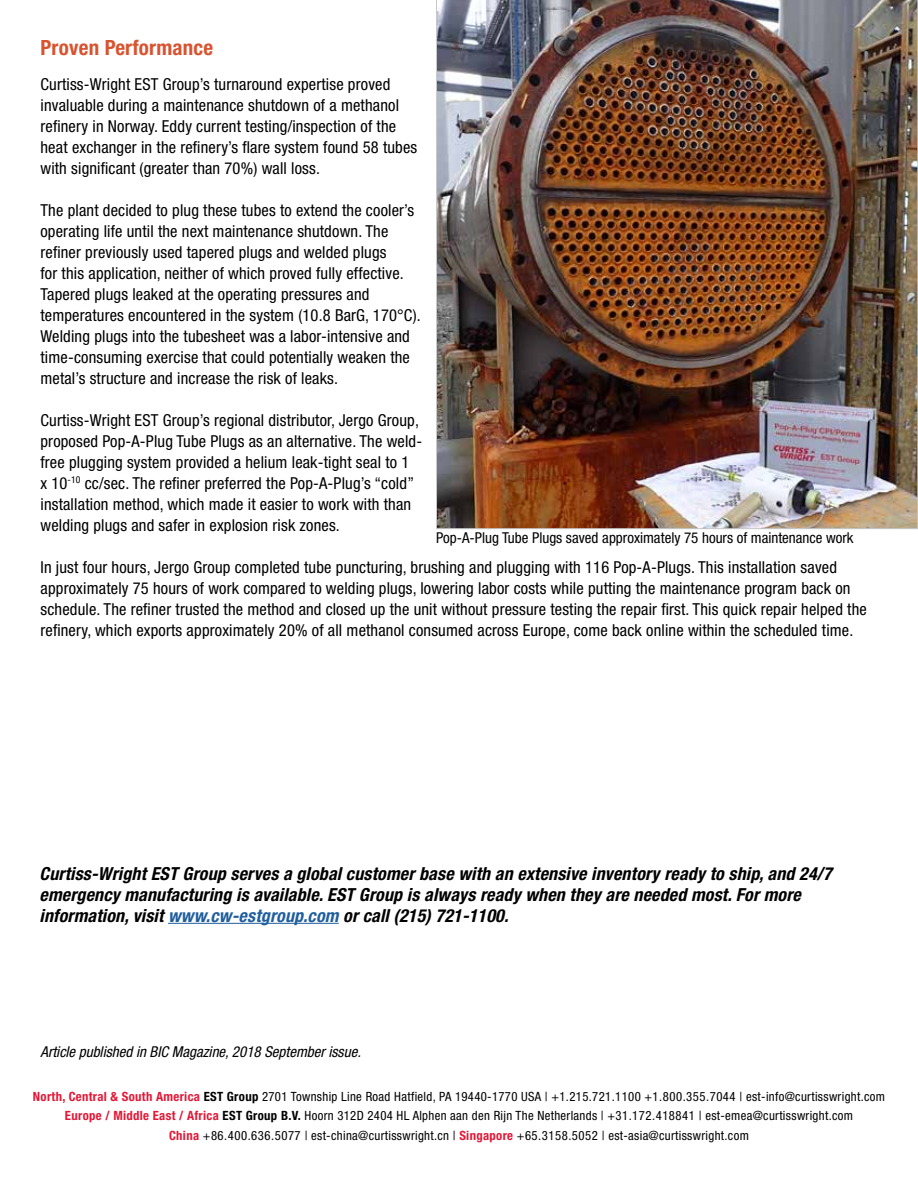
<style>
.page{position:relative;width:918px;height:1188px;background:#fff}
.page>*{position:absolute;margin:0;border:0;box-sizing:border-box;transform-origin:0 0}
.t1{font:700 condensed 21px "Helvetica Neue LT Std";letter-spacing:.01em;color:#d85330}
.t2{font:italic 700 condensed 18px/21px "Helvetica Neue LT Std";letter-spacing:.01em;color:#000}
.t3{font:condensed 16.5px/21px "Helvetica Neue LT Std";letter-spacing:.01em;color:#000}
.t4{font:condensed 15px "Helvetica Neue LT Std";color:#000}
.t5{font:italic condensed 15px "Helvetica Neue LT Std";color:#000}
.t6{font:condensed 12.75px/19.5px "Helvetica Neue LT Std";letter-spacing:.025em;color:#000;text-align:center}
.s1{color:#215e9e}
.s2{font-weight:700;color:#e31837}
.s3{font-weight:700}
</style>
<div class="page">
<hr style="left:168px;top:923px;width:171px;height:1px;background:#215e9e">
<img style="left:436px;top:0;width:482px;height:529px">
<p class="t1" style="left:40px;top:35px;width:174px">Proven Performance</p>
<p class="t3" style="left:40px;top:74px;width:378px">Curtiss-Wright EST Group’s turnaround expertise proved invaluable during a maintenance shutdown of a methanol refinery in Norway. Eddy current testing/inspection of the heat exchanger in the refinery’s flare system found 58 tubes with significant (greater than 70%) wall loss.</p>
<p class="t3" style="left:40px;top:200px;width:382px">The plant decided to plug these tubes to extend the cooler’s operating life until the next maintenance shutdown. The refiner previously used tapered plugs and welded plugs<br>for this application, neither of which proved fully effective.<br>Tapered plugs leaked at the operating pressures and temperatures encountered in the system (10.8 BarG, 170°C).<br>Welding plugs into the tubesheet was a labor-intensive and time-consuming exercise that could potentially weaken the metal’s structure and increase the risk of leaks.</p>
<p class="t3" style="left:40px;top:410px;width:383px">Curtiss-Wright EST Group’s regional distributor, Jergo Group, proposed Pop-A-Plug Tube Plugs as an alternative. The weld&shy;free plugging system provided a helium leak-tight seal to 1<br>x 10<sup>-10</sup> cc/sec. The refiner preferred the Pop-A-Plug’s “cold” installation method, which made it easier to work with than welding plugs and safer in explosion risk zones.</p>
<p class="t3" style="left:41px;top:557px;width:828px">In just four hours, Jergo Group completed tube puncturing, brushing and plugging with 116 Pop-A-Plugs. This installation saved approximately 75 hours of work compared to welding plugs, lowering labor costs while putting the maintenance program back on schedule. The refiner trusted the method and closed up the unit without pressure testing the repair first. This quick repair helped the refinery, which exports approximately 20% of all methanol consumed across Europe, come back online within the scheduled time.</p>
<p class="t4" style="left:436px;top:529px;width:419px">Pop-A-Plug Tube Plugs saved approximately 75 hours of maintenance work</p>
<p class="t2" style="left:40px;top:863px;width:794px">Curtiss-Wright EST Group serves a global customer base with an extensive inventory ready to ship, and 24/7 emergency manufacturing is available. EST Group is always ready when they are needed most. For more information, visit <span class="s1">www.cw-estgroup.com</span> or call (215) 721-1100.</p>
<p class="t5" style="left:40px;top:1043px;width:322px">Article published in BIC Magazine, 2018 September issue.</p>
<p class="t6" style="left:33px;top:1087px;width:854px"><span class="s2">North, Central &amp; South America</span> <span class="s3">EST Group</span> 2701 Township Line Road Hatfield, PA 19440-1770 USA | +1.215.721.1100 +1.800.355.7044 | est-info@curtisswright.com<br><span class="s2">Europe / Middle East / Africa</span> <span class="s3">EST Group B.V.</span> Hoorn 312D 2404 HL Alphen aan den Rijn The Netherlands | +31.172.418841 | est-emea@curtisswright.com<br><span class="s2">China</span> +86.400.636.5077 | est-china@curtisswright.cn | <span class="s2">Singapore</span> +65.3158.5052 | est-asia@curtisswright.com</p>
</div>
